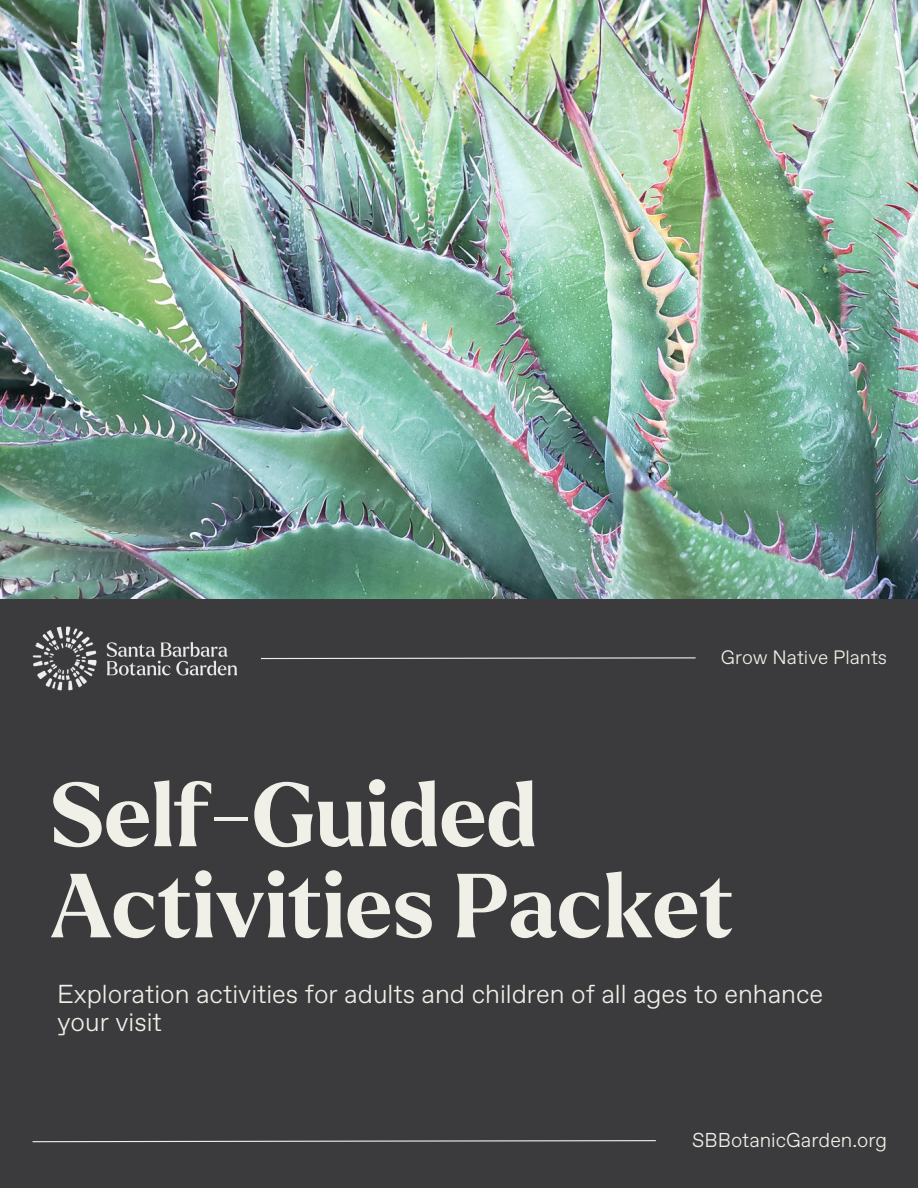
<style>
.page{position:relative;width:918px;height:1188px;background:#3b3b3d}
.page>*{position:absolute;margin:0;border:0;box-sizing:border-box;transform-origin:0 0}
.t1{font:700 88.2px/91.2px "Larken";color:#f0f0e8}
.t2{font:300 25.95px/27.9px "ABC Favorit";color:#f0f0e8}
.t3{font:300 20.1px "ABC Favorit";color:#f0f0e8}
.t4{font:300 19.35px "ABC Favorit";color:#f0f0e8}
</style>
<div class="page">
<img style="left:33px;top:627px;width:204px;height:64px">
<svg style="left:261px;top:657px;width:435px;height:3px"></svg>
<svg style="left:32px;top:1140px;width:624px;height:3px"></svg>
<img style="left:0;top:0;width:918px;height:598px">
<p class="t4" style="left:721px;top:645px;width:168px">Grow Native Plants</p>
<p class="t1" style="left:50px;top:772px;width:685px">Self-Guided<br>Activities Packet</p>
<p class="t2" style="left:57px;top:982px;width:768px">Exploration activities for adults and children of all ages to enhance your visit</p>
<p class="t3" style="left:692px;top:1128px;width:196px">SBBotanicGarden.org</p>
</div>
